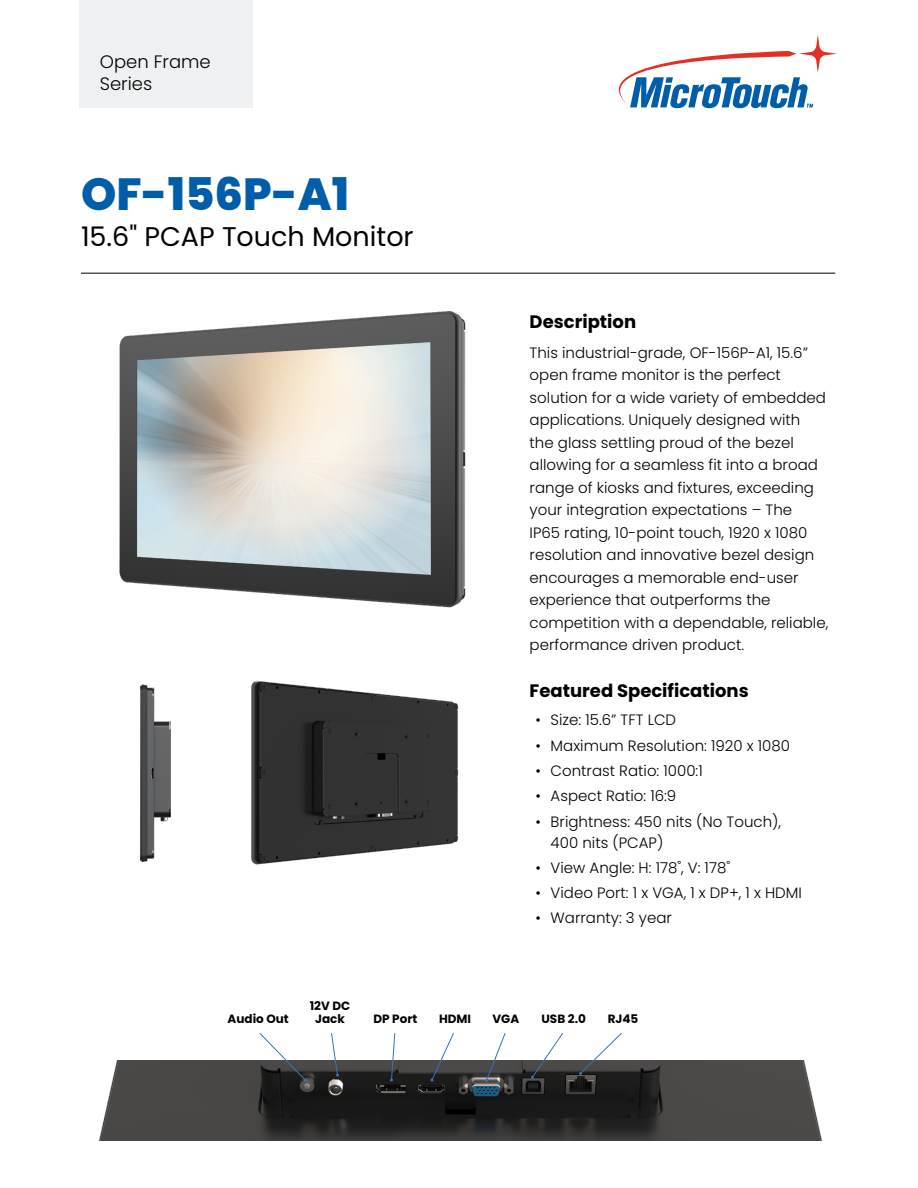
<style>
.page{position:relative;width:918px;height:1188px;background:#fff}
.page>*{position:absolute;margin:0;border:0;box-sizing:border-box;transform-origin:0 0}
.Product_Model{font:800 45px "Poppins";color:#005daa}
.Product_Type{font:27px "Poppins";color:#000}
.Body_Head{font:700 18px "Poppins";color:#000}
.Series{font:300 18px/22.5px "Poppins";color:#000}
.Body{font:300 15px/22.5px "Poppins";color:#000}
.Ports{font:700 12px "Poppins";color:#000}
</style>
<div class="page">
<div style="left:80px;top:0;width:173px;height:108px;background:#eff0f1"></div>
<svg style="left:618px;top:35px;width:219px;height:73px"></svg>
<img style="left:119px;top:311px;width:347px;height:297px">
<img style="left:140px;top:684px;width:31px;height:179px">
<img style="left:251px;top:680px;width:208px;height:185px">
<img style="left:99px;top:1061px;width:723px;height:79px">
<hr style="left:81px;top:273px;width:754px;height:1px;background:#000">
<svg style="left:259px;top:1033px;width:48px;height:49px"></svg>
<svg style="left:331px;top:1033px;width:8px;height:44px"></svg>
<svg style="left:390px;top:1033px;width:6px;height:49px"></svg>
<svg style="left:430px;top:1033px;width:25px;height:49px"></svg>
<svg style="left:485px;top:1033px;width:21px;height:49px"></svg>
<svg style="left:531px;top:1033px;width:33px;height:46px"></svg>
<svg style="left:579px;top:1032px;width:44px;height:43px"></svg>
<p class="Series" style="left:100px;top:50px;width:112px">Open Frame<br>Series</p>
<p class="Product_Model" style="left:81px;top:168px;width:270px">OF-156P-A1</p>
<p class="Product_Type" style="left:81px;top:221px;width:334px">15.6" PCAP Touch Monitor</p>
<p class="Ports" style="left:310px;top:999px;width:42px">12V DC</p>
<p class="Body_Head" style="left:530px;top:312px;width:108px">Description</p>
<p class="Body" style="left:530px;top:341px;width:300px">This industrial-grade, OF-156P-A1, 15.6” open frame monitor is the perfect solution for a wide variety of embedded applications. Uniquely designed with<br>the glass settling proud of the bezel allowing for a seamless fit into a broad range of kiosks and fixtures, exceeding your integration expectations – The<br>IP65 rating, 10-point touch, 1920 x 1080 resolution and innovative bezel design encourages a memorable end-user experience that outperforms the competition with a dependable, reliable, performance driven product.</p>
<p class="Body_Head" style="left:530px;top:681px;width:221px">Featured Specifications</p>
<p class="Body" style="left:536px;top:709px;width:142px">• Size: 15.6” TFT LCD</p>
<p class="Body" style="left:536px;top:734px;width:256px">• Maximum Resolution: 1920 x 1080</p>
<p class="Body" style="left:536px;top:759px;width:169px">• Contrast Ratio: 1000:1</p>
<p class="Body" style="left:536px;top:785px;width:142px">• Aspect Ratio: 16:9</p>
<p class="Body" style="left:551px;top:811px;width:232px;line-height:21px;text-indent:-15px">• Brightness: 450 nits (No Touch),<br>400 nits (PCAP)</p>
<p class="Body" style="left:536px;top:856px;width:196px">• View Angle: H: 178˚, V: 178˚</p>
<p class="Body" style="left:536px;top:882px;width:268px">• Video Port: 1 x VGA, 1 x DP+, 1 x HDMI</p>
<p class="Body" style="left:536px;top:907px;width:138px">• Warranty: 3 year</p>
<p class="Ports" style="left:228px;top:1012px;width:63px">Audio Out</p>
<p class="Ports" style="left:315px;top:1012px;width:31px">Jack</p>
<p class="Ports" style="left:373px;top:1012px;width:45px">DP Port</p>
<p class="Ports" style="left:439px;top:1012px;width:34px">HDMI</p>
<p class="Ports" style="left:492px;top:1012px;width:28px">VGA</p>
<p class="Ports" style="left:542px;top:1012px;width:46px">USB 2.0</p>
<p class="Ports" style="left:608px;top:1012px;width:32px">RJ45</p>
</div>
